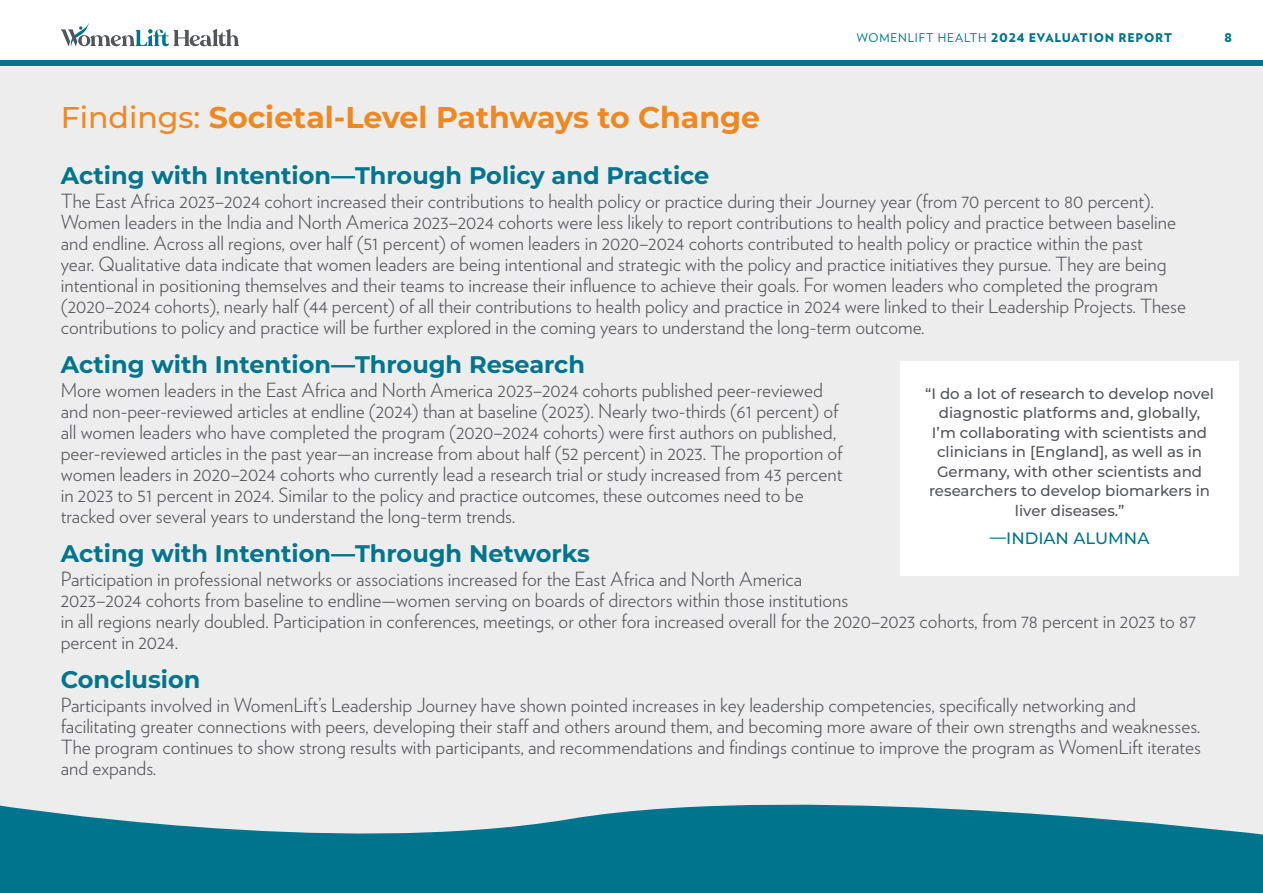
<style>
.page{position:relative;width:1263px;height:893px;background:#fff}
.page>*{position:absolute;margin:0;border:0;box-sizing:border-box;transform-origin:0 0}
.H1_-_findings{font:700 30px "Montserrat";color:#ee8922}
.H2_2{font:700 24px "Montserrat";color:#00758d}
.body-even_smaller{font:300 19.5px/21px "Verlag";color:#54555a}
.quote_attribution{font:500 16.5px "Montserrat";color:#00748d}
.quote_-_smaller{font:500 15px/19.5px "Montserrat";color:#54555a;text-align:center}
.t1{font:900 12px "Verlag";letter-spacing:.07em;color:#00758d}
.s1{font-weight:400}
.s2{font-weight:500}
</style>
<div class="page">
<div style="left:0;top:68px;width:1263px;height:774px;background:#ededed"></div>
<svg style="left:0;top:804px;width:1263px;height:89px;fill:#00748d"></svg>
<div style="left:0;top:61px;width:1263px;height:5px;background:#00758d"></div>
<svg style="left:61px;top:23px;width:178px;height:24px"></svg>
<div style="left:900px;top:361px;width:339px;height:215px;background:#fff"></div>
<p class="t1" style="left:857px;top:28px;width:317px"><span class="s1">WOMENLIFT HEALTH</span> 2024 EVALUATION REPORT</p>
<p class="t1" style="left:1224px;top:28px;width:9px">8</p>
<p class="H1_-_findings" style="left:61px;top:96px;width:701px"><span class="s2">Findings:</span> Societal-Level Pathways to Change</p>
<p class="H2_2" style="left:61px;top:158px;width:650px">Acting with Intention—Through Policy and Practice</p>
<p class="body-even_smaller" style="left:61px;top:189px;width:1127px">The East Africa 2023–2024 cohort increased their contributions to health policy or practice during their Journey year (from 70 percent to 80 percent).<br>Women leaders in the India and North America 2023–2024 cohorts were less likely to report contributions to health policy and practice between baseline and endline. Across all regions, over half (51 percent) of women leaders in 2020–2024 cohorts contributed to health policy or practice within the past<br>year. Qualitative data indicate that women leaders are being intentional and strategic with the policy and practice initiatives they pursue. They are being intentional in positioning themselves and their teams to increase their influence to achieve their goals. For women leaders who completed the program (2020–2024 cohorts), nearly half (44 percent) of all their contributions to health policy and practice in 2024 were linked to their Leadership Projects. These contributions to policy and practice will be further explored in the coming years to understand the long-term outcome.</p>
<p class="H2_2" style="left:61px;top:347px;width:526px">Acting with Intention—Through Research</p>
<p class="body-even_smaller" style="left:61px;top:378px;width:783px">More women leaders in the East Africa and North America 2023–2024 cohorts published peer-reviewed and non-peer-reviewed articles at endline (2024) than at baseline (2023). Nearly two-thirds (61 percent) of all women leaders who have completed the program (2020–2024 cohorts) were first authors on published, peer-reviewed articles in the past year—an increase from about half (52 percent) in 2023. The proportion of women leaders in 2020–2024 cohorts who currently lead a research trial or study increased from 43 percent in 2023 to 51 percent in 2024. Similar to the policy and practice outcomes, these outcomes need to be tracked over several years to understand the long-term trends.</p>
<p class="H2_2" style="left:61px;top:536px;width:531px">Acting with Intention—Through Networks</p>
<p class="body-even_smaller" style="left:61px;top:567px;width:1137px">Participation in professional networks or associations increased for the East Africa and North America<br>2023–2024 cohorts from baseline to endline—women serving on boards of directors within those institutions<br>in all regions nearly doubled. Participation in conferences, meetings, or other fora increased overall for the 2020–2023 cohorts, from 78 percent in 2023 to 87 percent in 2024.</p>
<p class="H2_2" style="left:61px;top:662px;width:141px">Conclusion</p>
<p class="body-even_smaller" style="left:61px;top:693px;width:1142px">Participants involved in WomenLift’s Leadership Journey have shown pointed increases in key leadership competencies, specifically networking and facilitating greater connections with peers, developing their staff and others around them, and becoming more aware of their own strengths and weaknesses.<br>The program continues to show strong results with participants, and recommendations and findings continue to improve the program as WomenLift iterates and expands.</p>
<p class="quote_-_smaller" style="left:925px;top:383px;width:290px">“I do a lot of research to develop novel diagnostic platforms and, globally, I’m collaborating with scientists and clinicians in [England], as well as in Germany, with other scientists and researchers to develop biomarkers in liver diseases.”</p>
<p class="quote_attribution" style="left:990px;top:527px;width:161px">—INDIAN ALUMNA</p>
</div>
